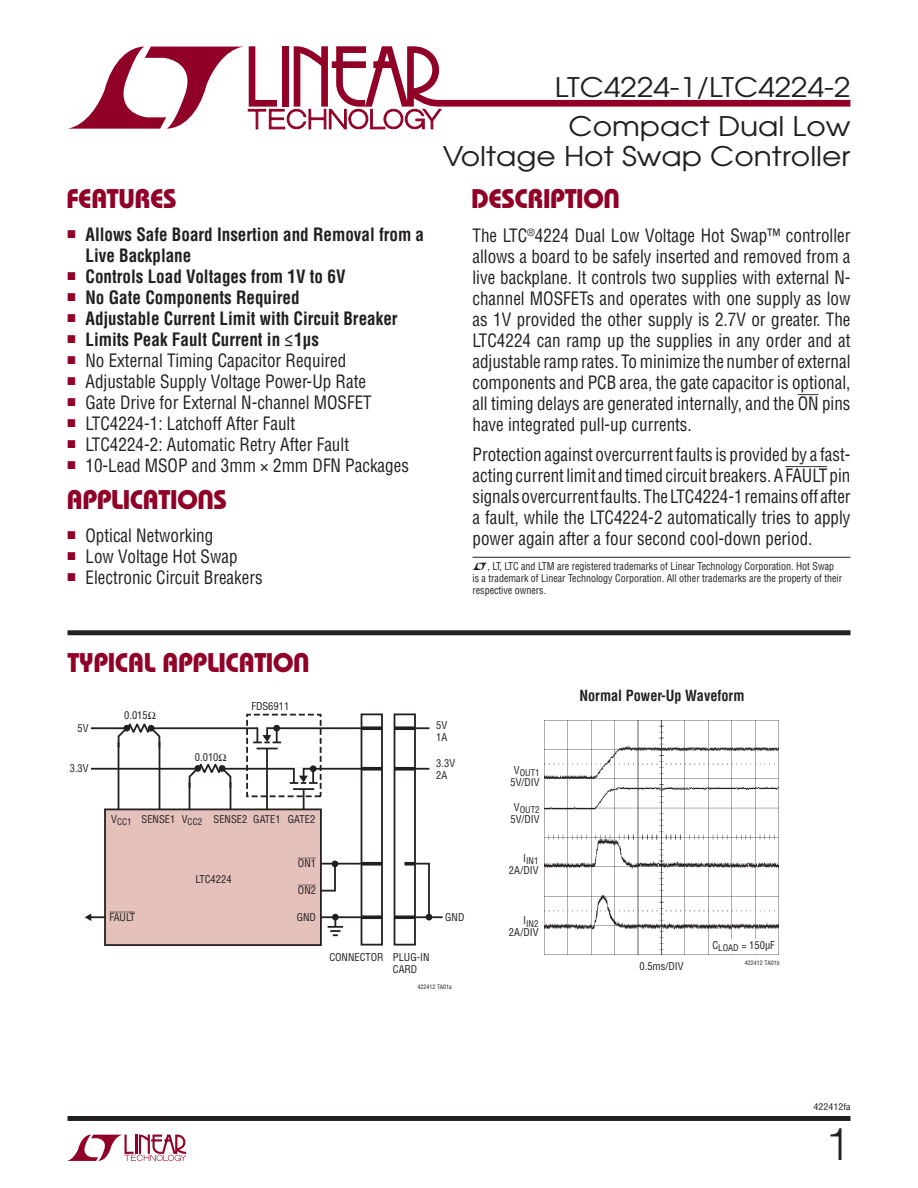
<style>
.page{position:relative;width:918px;height:1188px;background:#fff}
.page>*{position:absolute;margin:0;border:0;box-sizing:border-box;transform-origin:0 0}
.t1{font:300 45px "Helvetica";color:#231f20}
.t2{font:27px/30px "Avant Garde";color:#231f20;text-align:right;scale:1.1 1}
.t3{font:27px "Linear Bauhaus";letter-spacing:-.02em;color:#900027}
.t4{font:18px/21px "Linear Helv Cond";color:#231f20;text-align:justify;scale:.95 1}
.t5{font:700 18px/21px "Linear Helv Cond";color:#231f20;scale:.95 1}
.t6{font:700 15px "Linear Helv Cond";color:#231f20;scale:.95 1}
.t7{font:10.5px/12px "Linear Helv Cond";color:#231f20;scale:.95 1}
.t8{font:10.5px/12px "Linear Helv Cond";color:#231f20}
.t9{font:10.5px "Linear Helv Cond Ovr";color:#231f20}
.t10{font:9px "Linear Helv Cond";color:#231f20}
.t11{font:9px "Linear Helv Cond";color:#231f20;scale:1.1 1}
.t12{font:6px "Linear Helv Cond";color:#231f20}
.s1{font-family:"Linear Helv Cond Ovr"}
</style>
<div class="page">
<svg style="left:67px;top:1135px;width:119px;height:26px"></svg>
<div style="left:68px;top:1116px;width:782px;height:5px;background:#231f20"></div>
<svg style="left:68px;top:46px;width:782px;height:83px"></svg>
<div style="left:68px;top:630px;width:782px;height:5px;background:#231f20"></div>
<hr style="left:472px;top:557px;width:378px;height:1px;background:#231f20">
<hr style="left:189px;top:782px;width:1px;height:68px;background:#231f20">
<hr style="left:230px;top:782px;width:1px;height:68px;background:#231f20">
<hr style="left:415px;top:916px;width:28px;height:2px;background:#231f20">
<hr style="left:91px;top:916px;width:271px;height:2px;background:#231f20">
<svg style="left:416px;top:768px;width:13px;height:2px"></svg>
<hr style="left:91px;top:768px;width:276px;height:2px;background:#231f20">
<svg style="left:416px;top:727px;width:13px;height:2px"></svg>
<hr style="left:91px;top:727px;width:270px;height:2px;background:#231f20">
<svg style="left:85px;top:914px;width:6px;height:7px"></svg>
<div style="left:105px;top:809px;width:216px;height:136px;background:#e5c1bc"></div>
<div style="left:104px;top:808px;width:218px;height:138px;border:2px solid #231f20"></div>
<svg style="left:253px;top:726px;width:28px;height:23px"></svg>
<hr style="left:293px;top:788px;width:21px;height:2px;background:#231f20">
<svg style="left:290px;top:767px;width:28px;height:17px"></svg>
<div style="left:394px;top:713px;width:22px;height:233px;border:2px solid #231f20"></div>
<div style="left:361px;top:713px;width:22px;height:233px;border:2px solid #231f20"></div>
<svg style="left:117px;top:723px;width:43px;height:26px"></svg>
<div style="left:148px;top:725px;width:7px;height:7px;background:#231f20;border-radius:50%"></div>
<div style="left:123px;top:725px;width:7px;height:7px;background:#231f20;border-radius:50%"></div>
<svg style="left:362px;top:915px;width:20px;height:4px"></svg>
<svg style="left:394px;top:915px;width:19px;height:4px"></svg>
<svg style="left:362px;top:862px;width:20px;height:4px"></svg>
<svg style="left:405px;top:862px;width:8px;height:4px"></svg>
<hr style="left:118px;top:742px;width:1px;height:68px;background:#231f20">
<hr style="left:159px;top:742px;width:1px;height:68px;background:#231f20">
<svg style="left:189px;top:763px;width:43px;height:26px"></svg>
<div style="left:219px;top:765px;width:7px;height:7px;background:#231f20;border-radius:50%"></div>
<div style="left:194px;top:765px;width:7px;height:7px;background:#231f20;border-radius:50%"></div>
<hr style="left:266px;top:749px;width:2px;height:61px;background:#231f20">
<hr style="left:303px;top:790px;width:2px;height:20px;background:#231f20">
<div style="left:246px;top:714px;width:76px;height:83px;border:2px dashed #231f20"></div>
<hr style="left:321px;top:863px;width:61px;height:2px;background:#231f20">
<svg style="left:319px;top:861px;width:19px;height:31px"></svg>
<svg style="left:413px;top:862px;width:19px;height:58px"></svg>
<div style="left:332px;top:914px;width:7px;height:6px;background:#231f20;border-radius:50%"></div>
<svg style="left:328px;top:918px;width:15px;height:18px"></svg>
<svg style="left:362px;top:767px;width:20px;height:4px"></svg>
<svg style="left:394px;top:767px;width:21px;height:4px"></svg>
<svg style="left:362px;top:726px;width:20px;height:4px"></svg>
<svg style="left:394px;top:726px;width:21px;height:4px"></svg>
<img style="left:545px;top:721px;width:234px;height:234px">
<div style="left:711px;top:939px;width:66px;height:14px;background:#fff"></div>
<h2 class="t2" style="left:555px;top:73px;width:270px">LTC4224-1/LTC4224-2</h2>
<h2 class="t3" style="left:67px;top:189px;width:112px">FEATURES</h2>
<h2 class="t2" style="left:443px;top:112px;width:372px">Compact Dual Low<br>Voltage Hot Swap Controller</h2>
<h2 class="t3" style="left:471px;top:189px;width:151px">DESCRIPTION</h2>
<p class="t5" style="left:85px;top:226px;width:358px;text-indent:-18px"><sup>■</sup> Allows Safe Board Insertion and Removal from a<br>Live Backplane</p>
<p class="t5" style="left:68px;top:268px;width:294px"><sup>■</sup> Controls Load Voltages from 1V to 6V</p>
<p class="t5" style="left:68px;top:289px;width:246px"><sup>■</sup> No Gate Components Required</p>
<p class="t5" style="left:68px;top:310px;width:349px"><sup>■</sup> Adjustable Current Limit with Circuit Breaker</p>
<p class="t5" style="left:68px;top:331px;width:266px"><sup>■</sup> Limits Peak Fault Current in ≤1μs</p>
<p class="t4" style="left:68px;top:352px;width:295px"><sup>■</sup> No External Timing Capacitor Required</p>
<p class="t4" style="left:68px;top:373px;width:316px"><sup>■</sup> Adjustable Supply Voltage Power-Up Rate</p>
<p class="t4" style="left:68px;top:394px;width:322px"><sup>■</sup> Gate Drive for External N-channel MOSFET</p>
<p class="t4" style="left:68px;top:415px;width:241px"><sup>■</sup> LTC4224-1: Latchoff After Fault</p>
<p class="t4" style="left:68px;top:436px;width:298px"><sup>■</sup> LTC4224-2: Automatic Retry After Fault</p>
<p class="t4" style="left:68px;top:457px;width:361px"><sup>■</sup> 10-Lead MSOP and 3mm × 2mm DFN Packages</p>
<p class="t4" style="left:472px;top:227px;width:399px">The LTC<sup>®</sup>4224 Dual Low Voltage Hot Swap™ controller allows a board to be safely inserted and removed from a live backplane. It controls two supplies with external N&shy;channel MOSFETs and operates with one supply as low as 1V provided the other supply is 2.7V or greater. The LTC4224 can ramp up the supplies in any order and at adjustable ramp rates. To minimize the number of external components and PCB area, the gate capacitor is optional, all timing delays are generated internally, and the <span class="s1">ON</span> pins have integrated pull-up currents.</p>
<p class="t4" style="left:472px;top:446px;width:399px">Protection against overcurrent faults is provided by a fast&shy;acting current limit and timed circuit breakers. A <span class="s1">FAULT</span> pin signals overcurrent faults. The LTC4224-1 remains off after a fault, while the LTC4224-2 automatically tries to apply power again after a four second cool-down period.</p>
<h2 class="t3" style="left:66px;top:490px;width:162px">APPLICATIONS</h2>
<p class="t4" style="left:68px;top:527px;width:155px"><sup>■</sup> Optical Networking</p>
<p class="t4" style="left:68px;top:548px;width:181px"><sup>■</sup> Low Voltage Hot Swap</p>
<p class="t4" style="left:68px;top:569px;width:207px"><sup>■</sup> Electronic Circuit Breakers</p>
<p class="t7" style="left:472px;top:562px;width:391px;text-indent:15px">, LT, LTC and LTM are registered trademarks of Linear Technology Corporation. Hot Swap is a trademark of Linear Technology Corporation. All other trademarks are the property of their respective owners.</p>
<h2 class="t3" style="left:68px;top:653px;width:244px">TYPICAL APPLICATION</h2>
<p class="t8" style="left:78px;top:724px;width:13px">5V</p>
<p class="t8" style="left:70px;top:764px;width:20px">3.3V</p>
<p class="t8" style="left:124px;top:711px;width:33px">0.015Ω</p>
<p class="t8" style="left:195px;top:752px;width:33px">0.010Ω</p>
<p class="t8" style="left:251px;top:702px;width:39px">FDS6911</p>
<p class="t8" style="left:436px;top:720px;width:13px">5V<br>1A</p>
<p class="t8" style="left:436px;top:758px;width:20px">3.3V<br>2A</p>
<p class="t8" style="left:142px;top:815px;width:35px">SENSE1</p>
<p class="t8" style="left:214px;top:815px;width:103px">SENSE2 GATE1 GATE2</p>
<p class="t9" style="left:298px;top:857px;width:20px">ON1</p>
<p class="t9" style="left:298px;top:884px;width:20px">ON2</p>
<p class="t8" style="left:297px;top:913px;width:21px">GND</p>
<p class="t8" style="left:445px;top:913px;width:21px">GND</p>
<p class="t10" style="left:111px;top:819px;width:22px"><sup>V</sup>CC1</p>
<p class="t10" style="left:182px;top:819px;width:22px"><sup>V</sup>CC2</p>
<p class="t8" style="left:196px;top:875px;width:37px">LTC4224</p>
<p class="t9" style="left:109px;top:911px;width:27px">FAULT</p>
<p class="t8" style="left:393px;top:952px;width:38px;text-indent:-63px">CONNECTOR PLUG-IN<br>CARD</p>
<p class="t12" style="left:418px;top:985px;width:36px">422412 TA01a</p>
<p class="t10" style="left:514px;top:769px;width:27px"><sup>V</sup>OUT1</p>
<p class="t8" style="left:511px;top:777px;width:31px">5V/DIV</p>
<p class="t10" style="left:514px;top:807px;width:27px"><sup>V</sup>OUT2</p>
<p class="t8" style="left:511px;top:814px;width:31px">5V/DIV</p>
<p class="t10" style="left:523px;top:858px;width:17px"><sup>I</sup>IN1</p>
<p class="t8" style="left:509px;top:865px;width:31px">2A/DIV</p>
<p class="t10" style="left:523px;top:920px;width:17px"><sup>I</sup>IN2</p>
<p class="t8" style="left:509px;top:928px;width:31px">2A/DIV</p>
<p class="t6" style="left:579px;top:691px;width:175px">Normal Power-Up Waveform</p>
<p class="t8" style="left:712px;top:940px;width:64px">C<sub>LOAD</sub> = 150μF</p>
<p class="t8" style="left:639px;top:961px;width:46px">0.5ms/DIV</p>
<p class="t12" style="left:745px;top:961px;width:36px">422412 TA01b</p>
<p class="t11" style="left:814px;top:1104px;width:35px">422412fa</p>
<h1 class="t1" style="left:825px;top:1121px;width:27px">1</h1>
</div>
